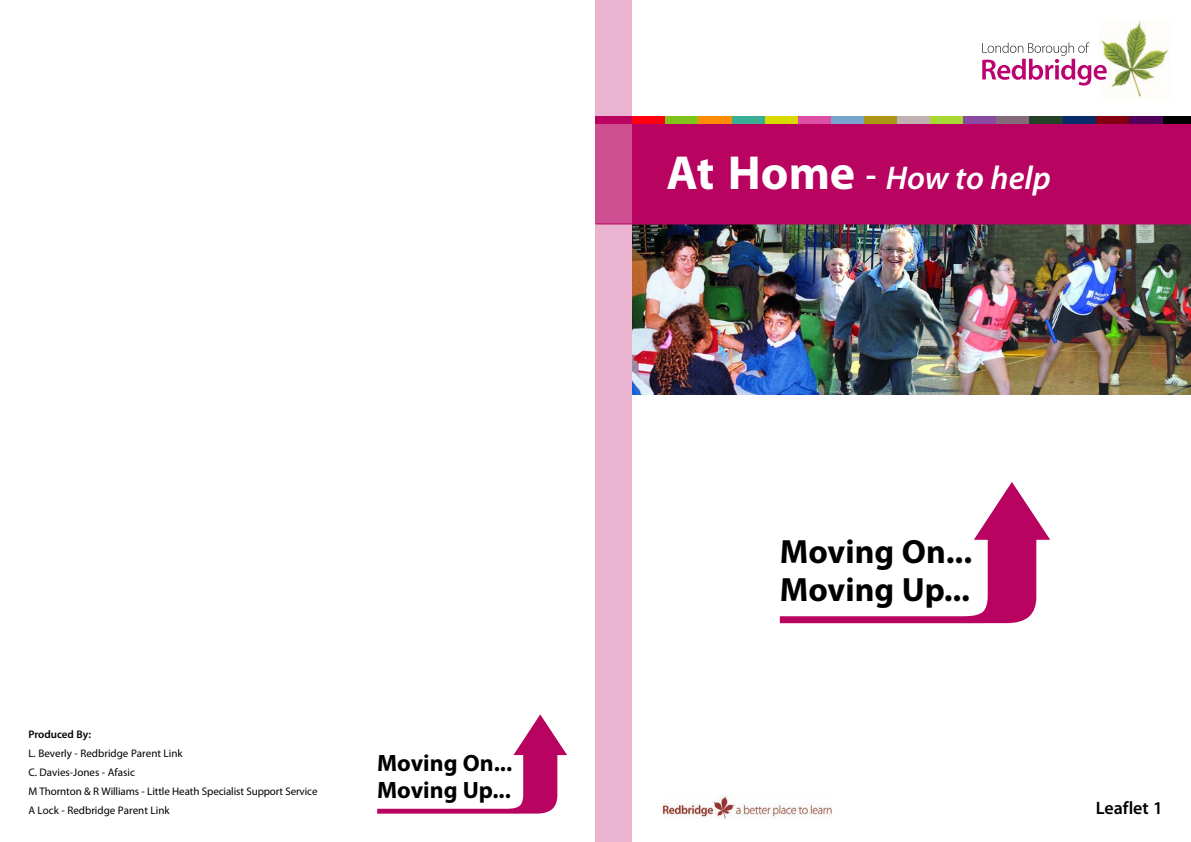
<style>
.page{position:relative;width:1191px;height:842px;background:#fff}
.page>*{position:absolute;margin:0;border:0;box-sizing:border-box;transform-origin:0 0}
.t1{font:700 33.7px/38.3px "Myriad Pro";color:#000}
.t2{font:italic 600 33px "Myriad Pro";color:#fff}
.t3{font:700 23.7px/26.9px "Myriad Pro";color:#000}
.t4{font:600 18px "Myriad Pro";color:#000}
.t5{font:11px/18.9px "Myriad Pro";color:#000}
.s1{font-weight:600}
.s2{font-weight:700;font-style:normal;font-size:48px}
.s3{font-weight:700;font-style:normal}
</style>
<div class="page">
<img style="left:632px;top:224px;width:559px;height:170px">
<div style="left:632px;top:123px;width:559px;height:101px;background:#b80361"></div>
<img style="left:1101px;top:21px;width:68px;height:76px">
<svg style="left:982px;top:42px;width:124px;height:44px"></svg>
<div style="left:595px;top:0;width:37px;height:842px;background:#eab4d0"></div>
<div style="left:595px;top:123px;width:37px;height:101px;background:#cd4f91"></div>
<hr style="left:595px;top:223px;width:596px;height:1px;background:#b80361">
<div style="left:1162px;top:116px;width:29px;height:7px;background:#000"></div>
<div style="left:632px;top:116px;width:33px;height:7px;background:#ff000f"></div>
<div style="left:665px;top:116px;width:34px;height:7px;background:#80c31c"></div>
<div style="left:699px;top:116px;width:33px;height:7px;background:#ff8c07"></div>
<div style="left:732px;top:116px;width:33px;height:7px;background:#39ae94"></div>
<div style="left:765px;top:116px;width:33px;height:7px;background:#d9d900"></div>
<div style="left:798px;top:116px;width:33px;height:7px;background:#dd4fa4"></div>
<div style="left:831px;top:116px;width:33px;height:7px;background:#79a4cd"></div>
<div style="left:864px;top:116px;width:33px;height:7px;background:#ab9617"></div>
<div style="left:897px;top:116px;width:33px;height:7px;background:#c1b0b2"></div>
<div style="left:930px;top:116px;width:33px;height:7px;background:#a9d733"></div>
<div style="left:963px;top:116px;width:33px;height:7px;background:#884ba1"></div>
<div style="left:996px;top:116px;width:33px;height:7px;background:#856b7a"></div>
<div style="left:1029px;top:116px;width:34px;height:7px;background:#24412a"></div>
<div style="left:1063px;top:116px;width:33px;height:7px;background:#092c68"></div>
<div style="left:1096px;top:116px;width:33px;height:7px;background:#82000f"></div>
<div style="left:1129px;top:116px;width:33px;height:7px;background:#500157"></div>
<div style="left:595px;top:116px;width:37px;height:7px;background:#b80361"></div>
<img style="left:662px;top:795px;width:170px;height:24px">
<svg style="left:780px;top:482px;width:270px;height:141px"></svg>
<svg style="left:377px;top:714px;width:190px;height:100px"></svg>
<p class="t5" style="left:28px;top:726px;width:291px"><span class="s1">Produced By:<br></span>L. Beverly - Redbridge Parent Link<br>C. Davies-Jones - Afasic<br>M Thornton &amp; R Williams - Little Heath Specialist Support Service A Lock - Redbridge Parent Link</p>
<p class="t3" style="left:377px;top:751px;width:137px">Moving On...<br>Moving Up...</p>
<p class="t2" style="left:666px;top:166px;width:386px"><span class="s2">At Home</span> <span class="s3">-</span> How to help</p>
<p class="t1" style="left:780px;top:535px;width:194px">Moving On...<br>Moving Up...</p>
<p class="t4" style="left:1095px;top:801px;width:68px">Leaflet 1</p>
</div>
